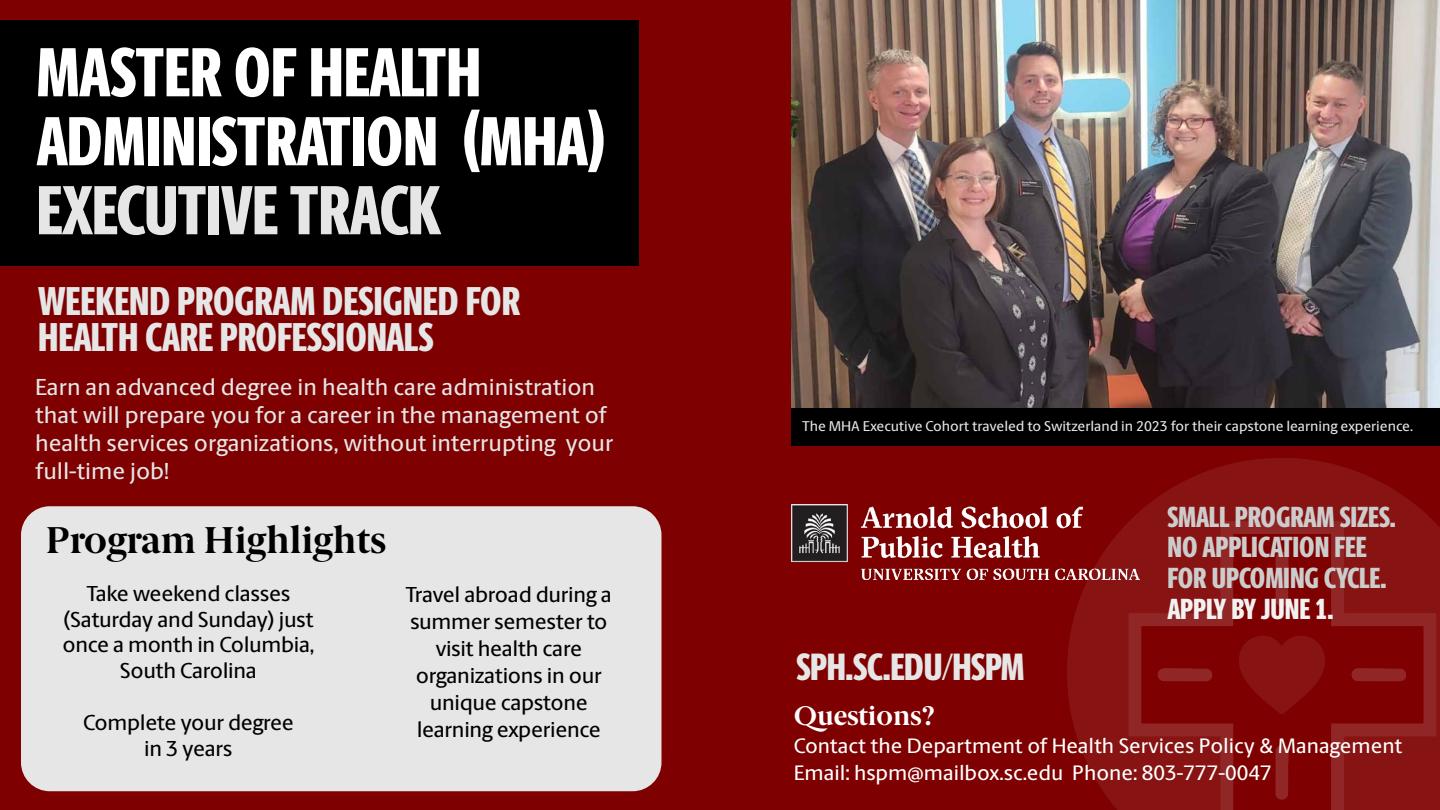
<style>
.page{position:relative;width:1440px;height:810px;background:#7e0000}
.page>*{position:absolute;margin:0;border:0;box-sizing:border-box;transform-origin:0 0}
.t1{font:800 69.75px/69px "Berlingske Sans X Cn";letter-spacing:-.005em;color:#fff}
.t2{font:800 69.75px "Berlingske Sans X Cn";letter-spacing:-.01em;color:#e6e6e6}
.t3{font:800 40.5px/36.8px "Berlingske Sans X Cn";color:#e6e6e6}
.t4{font:800 38.25px "Berlingske Sans X Cn";letter-spacing:-.015em;color:#e6e6e6}
.t5{font:700 37.5px "Berlingske Serif";color:#000}
.t6{font:800 29.25px/30.8px "Berlingske Sans X Cn";letter-spacing:-.005em;color:#ccc}
.t7{font:800 29.25px "Berlingske Sans X Cn";color:#f2f2f2}
.t8{font:700 27px "Berlingske Serif";color:#fff}
.t9{font:500 23.25px/27.9px "Berlingske Sans";color:#e6e6e6}
.t10{font:500 21.75px/27px "Berlingske Sans";letter-spacing:-.015em;color:#000;text-align:center}
.t11{font:500 21px/27.8px "Berlingske Sans";color:#fff}
.t12{font:500 14.25px "Berlingske Sans";color:#e6e6e6}
</style>
<div class="page">
<img style="left:1058px;top:458px;width:382px;height:352px">
<div style="left:0;top:20px;width:638px;height:246px;background:#000"></div>
<div style="left:21px;top:506px;width:640px;height:285px;background:#e6e6e6;border-radius:29px"></div>
<img style="left:791px;top:0;width:649px;height:408px">
<div style="left:791px;top:408px;width:649px;height:38px;background:#000"></div>
<img style="left:791px;top:505px;width:349px;height:74px">
<h1 class="t1" style="left:36px;top:37px;width:571px">MASTER OF HEALTH<br>ADMINISTRATION (MHA)</h1>
<h1 class="t2" style="left:36px;top:158px;width:406px">EXECUTIVE TRACK</h1>
<h2 class="t3" style="left:38px;top:282px;width:484px">WEEKEND PROGRAM DESIGNED FOR<br>HEALTH CARE PROFESSIONALS</h2>
<p class="t9" style="left:35px;top:373px;width:580px">Earn an advanced degree in health care administration that will prepare you for a career in the management of health services organizations, without interrupting your full-time job!</p>
<h3 class="t5" style="left:46px;top:509px;width:342px">Program Highlights</h3>
<p class="t10" style="left:62px;top:580px;width:254px;line-height:25.5px">Take weekend classes (Saturday and Sunday) just once a month in Columbia,<br>South Carolina</p>
<p class="t10" style="left:83px;top:709px;width:212px;line-height:25.5px">Complete your degree in 3 years</p>
<p class="t10" style="left:406px;top:580px;width:208px">Travel abroad during a summer semester to visit health care organizations in our unique capstone learning experience</p>
<p class="t12" style="left:802px;top:415px;width:612px">The MHA Executive Cohort traveled to Switzerland in 2023 for their capstone learning experience.</p>
<h3 class="t4" style="left:796px;top:638px;width:230px">SPH.SC.EDU/HSPM</h3>
<h3 class="t6" style="left:1167px;top:501px;width:230px">SMALL PROGRAM SIZES.<br>NO APPLICATION FEE<br>FOR UPCOMING CYCLE.</h3>
<h3 class="t7" style="left:1167px;top:587px;width:168px">APPLY BY JUNE 1.</h3>
<p class="t8" style="left:794px;top:694px;width:142px">Questions?</p>
<p class="t11" style="left:794px;top:731px;width:610px">Contact the Department of Health Services Policy &amp; Management<br>Email: hspm@mailbox.sc.edu Phone: 803-777-0047</p>
</div>
